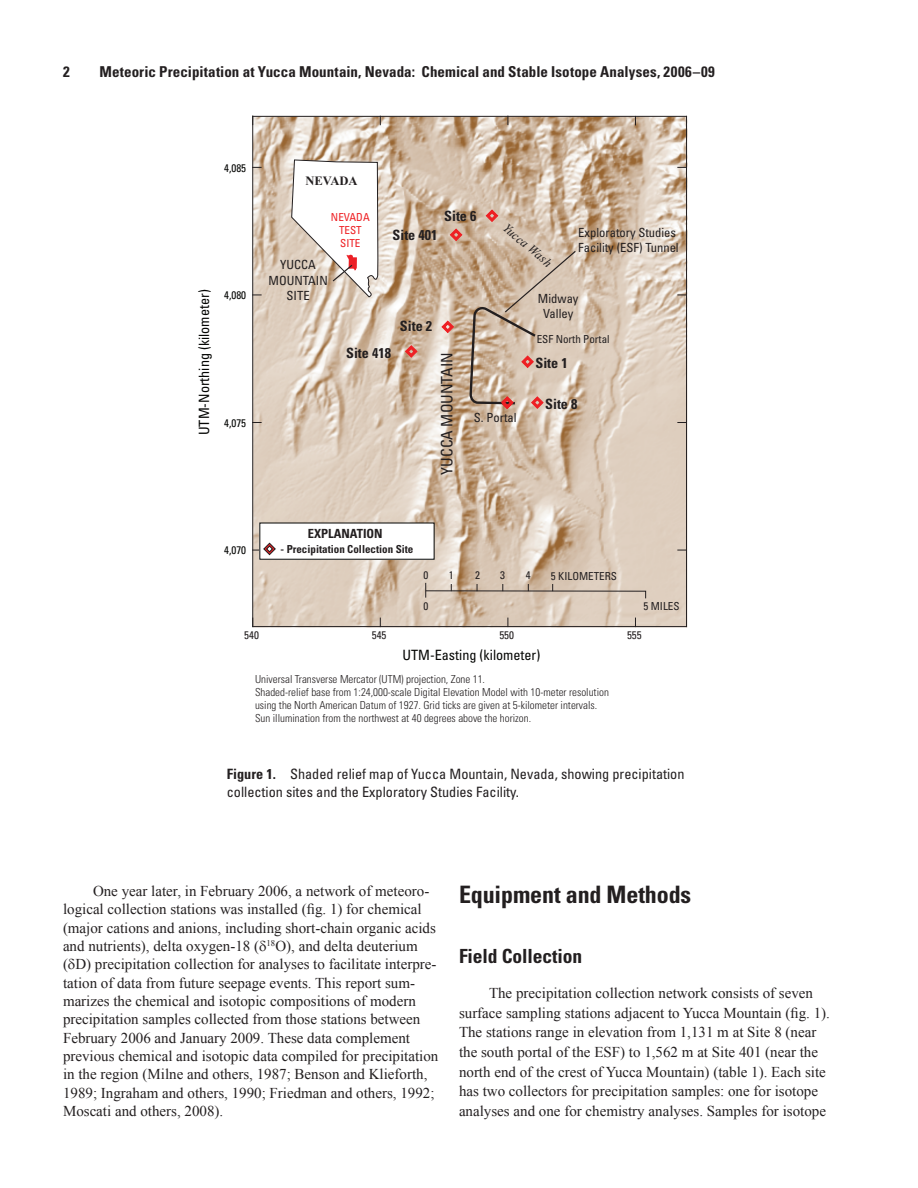
<style>
.page{position:relative;width:918px;height:1188px;background:#fff}
.page>*{position:absolute;margin:0;border:0;box-sizing:border-box;transform-origin:0 0}
.Heading_1{font:700 condensed 24px "Univers";letter-spacing:-.005em;color:#231f20}
.Heading_2{font:700 condensed 19.5px "Univers";letter-spacing:-.005em;color:#231f20}
.t1{font:condensed 15.75px "Univers";color:#231f20}
.Body_Text{font:15px/18.3px "Times New Roman";color:#231f20}
.t2{font:700 condensed 15px "Univers";letter-spacing:.005em;color:#231f20}
.FigureCaption{font:condensed 14.25px/18px "Univers";color:#231f20}
.t3{font:condensed 14.1px "Univers";color:#040503}
.t4{font:700 condensed 14.1px "Univers";color:#231f20}
.t5{font:condensed 12.6px/15.1px "Univers";color:#231f20;text-align:center}
.t6{font:700 condensed 12.6px "Univers";color:#231f20}
.t7{font:italic 12.6px "Times New Roman";color:#231f20}
.t8{font:700 12.6px "Times New Roman";color:#231f20}
.t9{font:300 condensed 10.95px/13.2px "Univers";color:#231f20}
.t10{font:condensed 10.95px "Univers";color:#231f20}
.t11{font:700 condensed 10.95px "Univers";color:#231f20}
.t12{font:condensed 10.95px "Univers";color:#040503}
.t13{font:condensed 10.95px/13.2px "Univers";color:#ee1f23;text-align:center}
.s1{font-weight:700}
</style>
<div class="page">
<img style="left:252px;top:115px;width:436px;height:513px">
<hr style="left:253px;top:626px;width:434px;height:1px;background:#231f20">
<hr style="left:253px;top:116px;width:434px;height:1px;background:#231f20">
<hr style="left:252px;top:116px;width:1px;height:511px;background:#231f20">
<hr style="left:686px;top:116px;width:1px;height:511px;background:#231f20">
<svg style="left:441px;top:320px;width:13px;height:13px"></svg>
<svg style="left:486px;top:209px;width:12px;height:13px"></svg>
<svg style="left:450px;top:228px;width:13px;height:13px"></svg>
<svg style="left:405px;top:345px;width:13px;height:13px"></svg>
<svg style="left:425px;top:583px;width:221px;height:16px;background:#cbbaa9"></svg>
<svg style="left:291px;top:159px;width:88px;height:264px"></svg>
<svg style="left:468px;top:250px;width:109px;height:159px;background:#ceb7a4"></svg>
<div style="left:260px;top:523px;width:174px;height:36px;background:#fff"></div>
<svg style="left:253px;top:543px;width:23px;height:12px"></svg>
<p class="t2" style="left:63px;top:62px;width:8px">2</p>
<p class="t2" style="left:99px;top:62px;width:617px">Meteoric Precipitation at Yucca Mountain, Nevada: Chemical and Stable Isotope Analyses, 2006–09</p>
<p class="t12" style="left:224px;top:161px;width:24px">4,085</p>
<p class="t3" style="left:195px;top:435px;width:147px;rotate:-90deg">UTM-Northing (kilometer)</p>
<p class="t12" style="left:224px;top:288px;width:24px">4,080</p>
<p class="t12" style="left:224px;top:416px;width:24px">4,075</p>
<p class="t8" style="left:305px;top:172px;width:54px">NEVADA</p>
<p class="t13" style="left:331px;top:210px;width:40px">NEVADA<br>TEST<br>SITE</p>
<p class="t5" style="left:269px;top:257px;width:61px">YUCCA<br>MOUNTAIN<br>SITE</p>
<p class="t4" style="left:393px;top:227px;width:46px">Site 401</p>
<p class="t4" style="left:444px;top:207px;width:34px">Site 6</p>
<p class="t4" style="left:400px;top:318px;width:34px">Site 2</p>
<p class="t7" style="left:510px;top:219px;width:61px;rotate:40deg">Yucca Wash</p>
<p class="t5" style="left:538px;top:291px;width:42px">Midway<br>Valley</p>
<p class="t5" style="left:578px;top:225px;width:102px;text-align:left">Exploratory Studies<br>Facility (ESF) Tunnel</p>
<p class="t10" style="left:537px;top:332px;width:74px">ESF North Portal</p>
<p class="t4" style="left:346px;top:344px;width:46px">Site 418</p>
<p class="t1" style="left:437px;top:475px;width:124px;rotate:-90deg">YUCCA MOUNTAIN</p>
<p class="t5" style="left:474px;top:409px;width:44px">S. Portal</p>
<p class="t4" style="left:535px;top:354px;width:34px">Site 1</p>
<p class="t4" style="left:545px;top:395px;width:34px">Site 8</p>
<p class="t12" style="left:224px;top:544px;width:24px">4,070</p>
<p class="t6" style="left:308px;top:526px;width:76px">EXPLANATION</p>
<p class="t11" style="left:281px;top:543px;width:134px">- Precipitation Collection Site</p>
<p class="t10" style="left:449px;top:568px;width:6px">1</p>
<p class="t10" style="left:475px;top:568px;width:6px">2</p>
<p class="t10" style="left:500px;top:568px;width:6px">3</p>
<p class="t10" style="left:526px;top:568px;width:6px">4</p>
<p class="t10" style="left:551px;top:569px;width:68px">5 KILOMETERS</p>
<p class="t10" style="left:423px;top:568px;width:6px">0</p>
<p class="t10" style="left:423px;top:599px;width:6px">0</p>
<p class="t10" style="left:643px;top:599px;width:38px">5 MILES</p>
<p class="t10" style="left:244px;top:629px;width:16px">540</p>
<p class="t10" style="left:372px;top:629px;width:16px">545</p>
<p class="t10" style="left:499px;top:629px;width:16px">550</p>
<p class="t10" style="left:627px;top:629px;width:16px">555</p>
<p class="t3" style="left:403px;top:646px;width:139px">UTM-Easting (kilometer)</p>
<p class="t9" style="left:255px;top:672px;width:355px">Universal Transverse Mercator (UTM) projection, Zone 11.<br>Shaded-relief base from 1:24,000-scale Digital Elevation Model with 10-meter resolution using the North American Datum of 1927. Grid ticks are given at 5-kilometer intervals.<br>Sun illumination from the northwest at 40 degrees above the horizon.</p>
<p class="FigureCaption" style="left:227px;top:765px;width:459px"><span class="s1">Figure 1.</span> Shaded relief map of Yucca Mountain, Nevada, showing precipitation collection sites and the Exploratory Studies Facility.</p>
<p class="Body_Text" style="left:63px;top:882px;width:377px;text-indent:30px">One year later, in February 2006, a network of meteoro&shy;logical collection stations was installed (fig. 1) for chemical (major cations and anions, including short-chain organic acids and nutrients), delta oxygen-18 ( <sup>18</sup>O), and delta deuterium<br>( D) precipitation collection for analyses to facilitate interpre&shy;tation of data from future seepage events. This report sum&shy;marizes the chemical and isotopic compositions of modern precipitation samples collected from those stations between February 2006 and January 2009. These data complement previous chemical and isotopic data compiled for precipitation in the region (Milne and others, 1987; Benson and Klieforth, 1989; Ingraham and others, 1990; Friedman and others, 1992; Moscati and others, 2008).</p>
<p class="Heading_1" style="left:459px;top:880px;width:234px">Equipment and Methods</p>
<p class="Heading_2" style="left:459px;top:944px;width:125px">Field Collection</p>
<p class="Body_Text" style="left:459px;top:983px;width:373px;line-height:19.6px;text-indent:30px">The precipitation collection network consists of seven surface sampling stations adjacent to Yucca Mountain (fig. 1).<br>The stations range in elevation from 1,131 m at Site 8 (near the south portal of the ESF) to 1,562 m at Site 401 (near the north end of the crest of Yucca Mountain) (table 1). Each site has two collectors for precipitation samples: one for isotope analyses and one for chemistry analyses. Samples for isotope</p>
</div>
